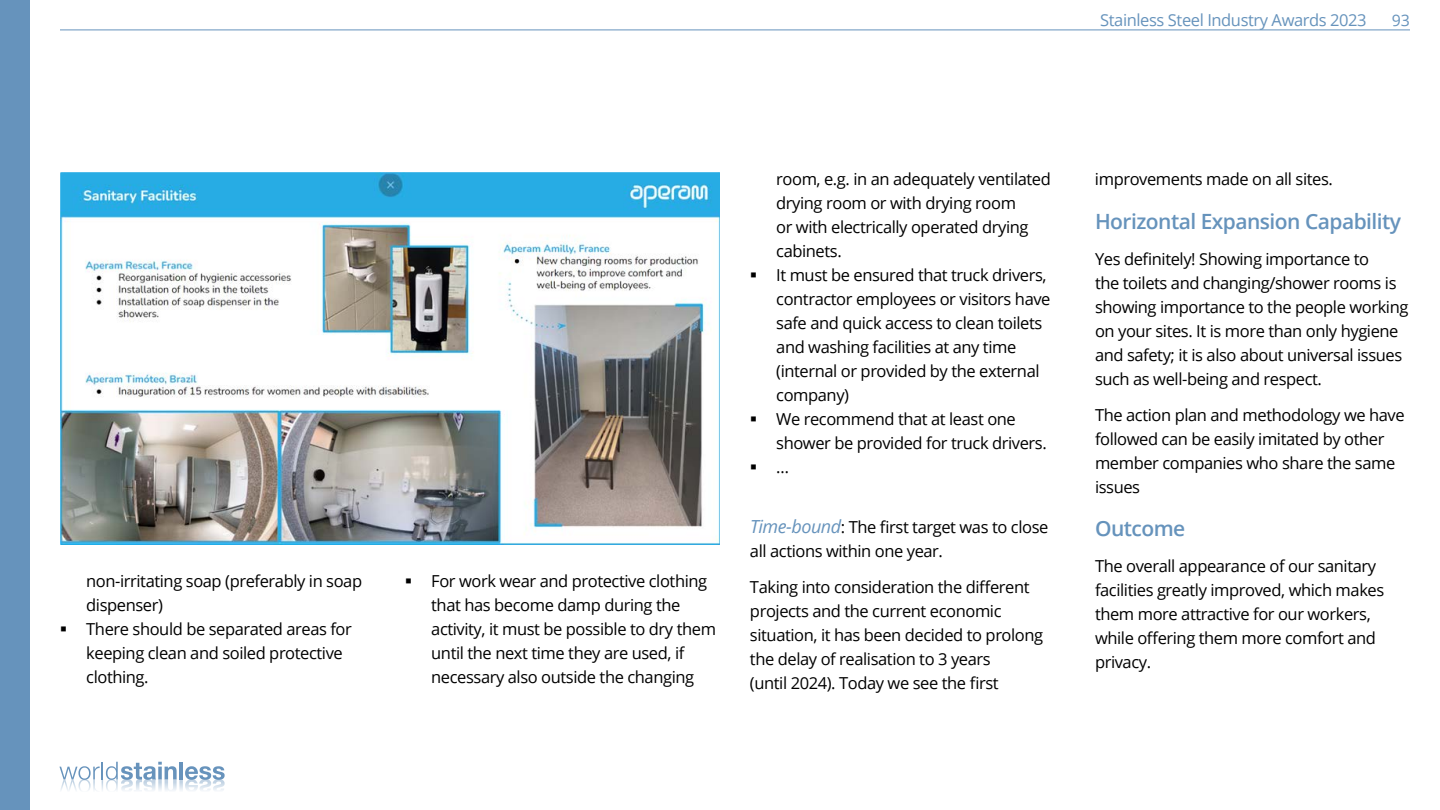
<style>
.page{position:relative;width:1440px;height:810px;background:#fff}
.page>*{position:absolute;margin:0;border:0;box-sizing:border-box;transform-origin:0 0}
.t1{font:600 21px "Open Sans";letter-spacing:-.025em;color:#6693bc}
.t2{font:16.5px/24px "Open Sans";letter-spacing:-.025em;color:#000}
.t3{font:16.5px "Open Sans";letter-spacing:-.025em;color:#6693bc}
.t4{font:15.9px "Open Sans";color:#6693bc}
.s1{font-style:italic;font-size:18px;color:#6693bc}
</style>
<div class="page">
<img style="left:60px;top:173px;width:660px;height:371px">
<div style="left:0;top:0;width:30px;height:810px;background:#6693bc"></div>
<hr style="left:60px;top:30px;width:1350px;height:1px;background:#6693bc">
<svg style="left:59px;top:762px;width:166px;height:29px"></svg>
<p class="t3" style="left:1100px;top:8px;width:268px">Stainless Steel Industry Awards 2023</p>
<p class="t4" style="left:1392px;top:9px;width:20px">93</p>
<p class="t2" style="left:86px;top:568px;width:277px">non-irritating soap (preferably in soap dispenser)<br>There should be separated areas for keeping clean and soiled protective clothing.</p>
<p class="t2" style="left:431px;top:568px;width:286px">For work wear and protective clothing that has become damp during the activity, it must be possible to dry them until the next time they are used, if necessary also outside the changing</p>
<p class="t2" style="left:776px;top:167px;width:276px">room, e.g. in an adequately ventilated drying room or with drying room<br>or with electrically operated drying cabinets.<br>It must be ensured that truck drivers, contractor employees or visitors have safe and quick access to clean toilets and washing facilities at any time (internal or provided by the external company)<br>We recommend that at least one shower be provided for truck drivers. …</p>
<p class="t2" style="left:750px;top:515px;width:300px"><span class="s1">Time-bound</span>: The first target was to close all actions within one year.</p>
<p class="t2" style="left:750px;top:575px;width:295px">Taking into consideration the different projects and the current economic situation, it has been decided to prolong the delay of realisation to 3 years<br>(until 2024). Today we see the first</p>
<p class="t2" style="left:1095px;top:167px;width:239px">improvements made on all sites.</p>
<p class="t1" style="left:1095px;top:207px;width:308px">Horizontal Expansion Capability</p>
<p class="t2" style="left:1095px;top:246px;width:315px">Yes definitely! Showing importance to<br>the toilets and changing/shower rooms is showing importance to the people working on your sites. It is more than only hygiene and safety; it is also about universal issues such as well-being and respect.</p>
<p class="t2" style="left:1095px;top:402px;width:311px">The action plan and methodology we have followed can be easily imitated by other member companies who share the same issues</p>
<p class="t1" style="left:1095px;top:514px;width:92px">Outcome</p>
<p class="t2" style="left:1095px;top:554px;width:291px">The overall appearance of our sanitary facilities greatly improved, which makes them more attractive for our workers, while offering them more comfort and privacy.</p>
</div>
